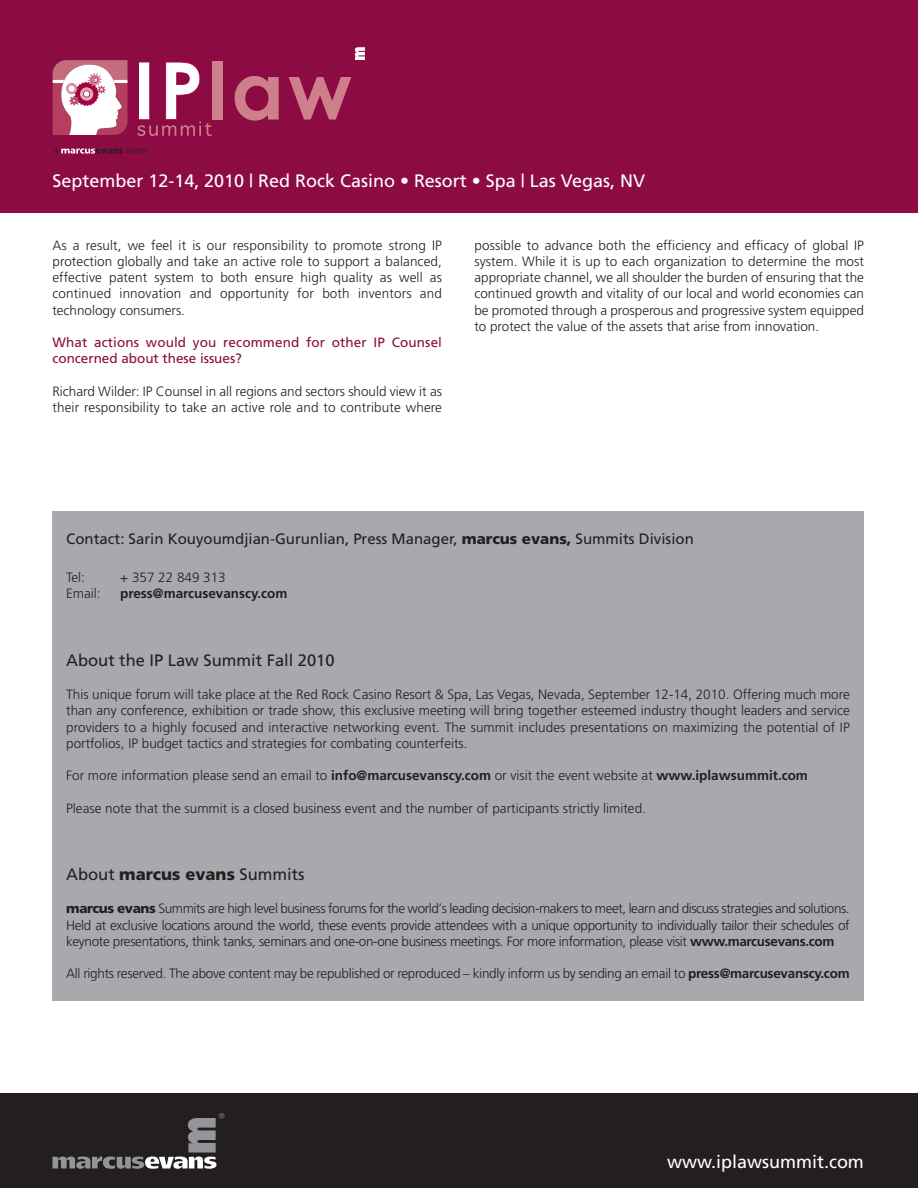
<style>
.page{position:relative;width:918px;height:1188px;background:#fff}
.page>*{position:absolute;margin:0;border:0;box-sizing:border-box;transform-origin:0 0}
.t1{font:18px "Frutiger";color:#fff}
.t2{font:16.5px "Frutiger";color:#231f20}
.t3{font:15px "Frutiger";color:#231f20}
.t4{font:300 13.5px/16.2px "Frutiger";color:#231f20;text-align:justify}
.t5{font:300 13.5px "Frutiger";letter-spacing:-.02em;color:#231f20}
.t6{font:13.5px/16.2px "Frutiger";letter-spacing:.01em;color:#8c0b42}
.t7{font:700 13.5px "Frutiger";color:#231f20}
.s1{font-weight:900}
.s2{font-weight:700}
</style>
<div class="page">
<div style="left:0;top:0;width:918px;height:213px;background:#8c0b42"></div>
<svg style="left:355px;top:47px;width:10px;height:13px"></svg>
<svg style="left:54px;top:147px;width:94px;height:7px"></svg>
<div style="left:212px;top:61px;width:11px;height:59px;background:#cd808c"></div>
<svg style="left:235px;top:76px;width:44px;height:45px"></svg>
<svg style="left:289px;top:77px;width:62px;height:43px"></svg>
<svg style="left:137px;top:62px;width:75px;height:74px"></svg>
<svg style="left:53px;top:60px;width:74px;height:75px;background:#daa1b1"></svg>
<div style="left:0;top:1094px;width:918px;height:94px;background:#231f20"></div>
<svg style="left:52px;top:1113px;width:172px;height:56px"></svg>
<div style="left:52px;top:511px;width:812px;height:489px;background:#a8a9ad"></div>
<h1 class="t1" style="left:52px;top:174px;width:594px">September 12-14, 2010 | Red Rock Casino • Resort • Spa | Las Vegas, NV</h1>
<p class="t4" style="left:52px;top:238px;width:391px">As a result, we feel it is our responsibility to promote strong IP protection globally and take an active role to support a balanced, effective patent system to both ensure high quality as well as continued innovation and opportunity for both inventors and technology consumers.</p>
<p class="t6" style="left:52px;top:335px;width:391px">What actions would you recommend for other IP Counsel concerned about these issues?</p>
<p class="t4" style="left:52px;top:384px;width:391px">Richard Wilder: IP Counsel in all regions and sectors should view it as their responsibility to take an active role and to contribute where</p>
<p class="t4" style="left:474px;top:238px;width:391px">possible to advance both the efficiency and efficacy of global IP system. While it is up to each organization to determine the most appropriate channel, we all shoulder the burden of ensuring that the continued growth and vitality of our local and world economies can be promoted through a prosperous and progressive system equipped to protect the value of the assets that arise from innovation.</p>
<p class="t3" style="left:66px;top:533px;width:629px">Contact: Sarin Kouyoumdjian-Gurunlian, Press Manager, <span class="s1">marcus evans,</span> Summits Division</p>
<p class="t4" style="left:66px;top:571px;width:20px">Tel:</p>
<p class="t4" style="left:120px;top:571px;width:107px">+ 357 22 849 313</p>
<p class="t4" style="left:66px;top:587px;width:36px">Email:</p>
<p class="t7" style="left:120px;top:588px;width:169px">press@marcusevanscy.com</p>
<p class="t2" style="left:66px;top:653px;width:270px">About the IP Law Summit Fall 2010</p>
<p class="t4" style="left:66px;top:688px;width:785px">This unique forum will take place at the Red Rock Casino Resort &amp; Spa, Las Vegas, Nevada, September 12-14, 2010. Offering much more than any conference, exhibition or trade show, this exclusive meeting will bring together esteemed industry thought leaders and service providers to a highly focused and interactive networking event. The summit includes presentations on maximizing the potential of IP portfolios, IP budget tactics and strategies for combating counterfeits.</p>
<p class="t4" style="left:66px;top:769px;width:743px">For more information please send an email to <span class="s2">info@marcusevanscy.com</span> or visit the event website at <span class="s2">www.iplawsummit.com</span></p>
<p class="t4" style="left:66px;top:801px;width:581px">Please note that the summit is a closed business event and the number of participants strictly limited.</p>
<p class="t2" style="left:66px;top:867px;width:240px">About <span class="s1">marcus evans</span> Summits</p>
<p class="t4" style="left:66px;top:902px;width:785px"><span class="s1">marcus evans</span> Summits are high level business forums for the world’s leading decision-makers to meet, learn and discuss strategies and solutions.<br>Held at exclusive locations around the world, these events provide attendees with a unique opportunity to individually tailor their schedules of keynote presentations, think tanks, seminars and one-on-one business meetings. For more information, please visit <span class="s2">www.marcusevans.com</span></p>
<p class="t5" style="left:66px;top:968px;width:785px">All rights reserved. The above content may be republished or reproduced – kindly inform us by sending an email to <span class="s2">press@marcusevanscy.com</span></p>
<h1 class="t1" style="left:667px;top:1155px;width:198px">www.iplawsummit.com</h1>
</div>
